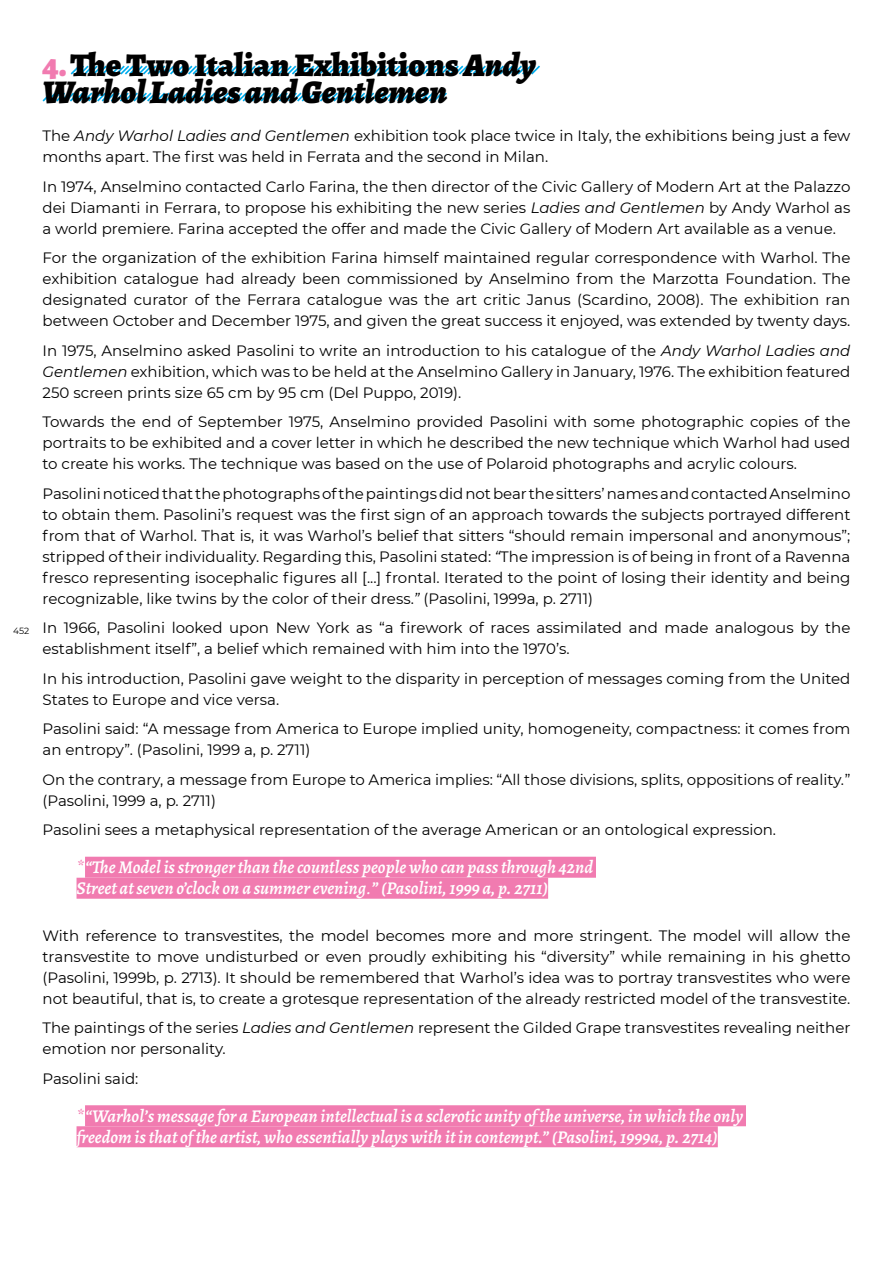
<style>
.page{position:relative;width:893px;height:1263px;background:#fff}
.page>*{position:absolute;margin:0;border:0;box-sizing:border-box;transform-origin:0 0}
.t1{font:italic 900 33px/27px "Alegreya";color:#000}
.t2{font:italic 600 18px/21px "Alegreya";color:#fff}
.t3{font:15px/21px "Montserrat";color:#000}
.t4{font:9px "Montserrat";color:#000}
.s1{font-style:normal;color:#f17bb0}
.s2{font-style:normal}
.s3{font-style:italic}
.s4{font-weight:400;color:#f17bb0}
.s5{font-weight:400}
</style>
<div class="page">
<svg style="left:70px;top:65px;width:470px;height:10px"></svg>
<svg style="left:42px;top:92px;width:405px;height:10px"></svg>
<div style="left:85px;top:857px;width:511px;height:21px;background:#f17bb0"></div>
<div style="left:77px;top:878px;width:471px;height:21px;background:#f17bb0"></div>
<div style="left:85px;top:1105px;width:661px;height:21px;background:#f17bb0"></div>
<div style="left:77px;top:1126px;width:641px;height:21px;background:#f17bb0"></div>
<p class="t4" style="left:13px;top:625px;width:18px">452</p>
<h1 class="t1" style="left:43px;top:51px;width:495px"><span class="s1">4.</span> <span class="s2">The Two Italian Exhibitions</span> Andy<br>Warhol Ladies and Gentlemen</h1>
<p class="t3" style="left:43px;top:125px;width:809px">The <span class="s3">Andy Warhol Ladies and Gentlemen</span> exhibition took place twice in Italy, the exhibitions being just a few months apart. The first was held in Ferrata and the second in Milan.</p>
<p class="t3" style="left:43px;top:175px;width:809px;text-align:justify">In 1974, Anselmino contacted Carlo Farina, the then director of the Civic Gallery of Modern Art at the Palazzo dei Diamanti in Ferrara, to propose his exhibiting the new series <span class="s3">Ladies and Gentlemen</span> by Andy Warhol as a world premiere. Farina accepted the offer and made the Civic Gallery of Modern Art available as a venue.</p>
<p class="t3" style="left:43px;top:247px;width:809px;text-align:justify">For the organization of the exhibition Farina himself maintained regular correspondence with Warhol. The exhibition catalogue had already been commissioned by Anselmino from the Marzotta Foundation. The designated curator of the Ferrara catalogue was the art critic Janus (Scardino, 2008). The exhibition ran between October and December 1975, and given the great success it enjoyed, was extended by twenty days.</p>
<p class="t3" style="left:43px;top:339px;width:809px;text-align:justify">In 1975, Anselmino asked Pasolini to write an introduction to his catalogue of the <span class="s3">Andy Warhol Ladies and Gentlemen</span> exhibition, which was to be held at the Anselmino Gallery in January, 1976. The exhibition featured 250 screen prints size 65 cm by 95 cm (Del Puppo, 2019).</p>
<p class="t3" style="left:43px;top:411px;width:809px;text-align:justify">Towards the end of September 1975, Anselmino provided Pasolini with some photographic copies of the portraits to be exhibited and a cover letter in which he described the new technique which Warhol had used to create his works. The technique was based on the use of Polaroid photographs and acrylic colours.</p>
<p class="t3" style="left:43px;top:482px;width:809px;text-align:justify">Pasolini noticed that the photographs of the paintings did not bear the sitters’ names and contacted Anselmino to obtain them. Pasolini’s request was the first sign of an approach towards the subjects portrayed different from that of Warhol. That is, it was Warhol’s belief that sitters “should remain impersonal and anonymous”; stripped of their individuality. Regarding this, Pasolini stated: <span class="s3">“</span>The impression is of being in front of a Ravenna fresco representing isocephalic figures all [...] frontal. Iterated to the point of losing their identity and being recognizable, like twins by the color of their dress.<span class="s3">”</span> (Pasolini, 1999a, p. 2711)</p>
<p class="t3" style="left:43px;top:617px;width:809px">In 1966, Pasolini looked upon New York as “a firework of races assimilated and made analogous by the establishment itself”, a belief which remained with him into the 1970’s.</p>
<p class="t3" style="left:43px;top:667px;width:809px">In his introduction, Pasolini gave weight to the disparity in perception of messages coming from the United<br>States to Europe and vice versa.</p>
<p class="t3" style="left:43px;top:718px;width:809px">Pasolini said: “A message from America to Europe implied unity, homogeneity, compactness: it comes from an entropy”. (Pasolini, 1999 a, p. 2711)</p>
<p class="t3" style="left:43px;top:768px;width:809px">On the contrary, a message from Europe to America implies: “All those divisions, splits, oppositions of reality<span class="s3">.</span>” (Pasolini, 1999 a, p. 2711)</p>
<p class="t3" style="left:43px;top:819px;width:735px">Pasolini sees a metaphysical representation of the average American or an ontological expression.</p>
<p class="t2" style="left:77px;top:856px;width:518px"><span class="s4">*</span>“The Model is stronger than the countless people who can pass through 42nd<br>Street at seven o’clock on a summer evening<span class="s5">.</span>” (Pasolini, 1999 a, p. 2711)</p>
<p class="t3" style="left:43px;top:924px;width:809px;text-align:justify">With reference to transvestites, the model becomes more and more stringent. The model will allow the transvestite to move undisturbed or even proudly exhibiting his “diversity” while remaining in his ghetto (Pasolini, 1999b, p. 2713). It should be remembered that Warhol’s idea was to portray transvestites who were not beautiful, that is, to create a grotesque representation of the already restricted model of the transvestite.</p>
<p class="t3" style="left:43px;top:1017px;width:809px">The paintings of the series <span class="s3">Ladies and Gentlemen</span> represent the Gilded Grape transvestites revealing neither emotion nor personality.</p>
<p class="t3" style="left:43px;top:1067px;width:97px">Pasolini said:</p>
<p class="t2" style="left:77px;top:1105px;width:668px"><span class="s4">*</span>“Warhol’s message for a European intellectual is a sclerotic unity of the universe, in which the only freedom is that of the artist, who essentially plays with it in contempt.” (Pasolini, 1999a, p. 2714)</p>
</div>
